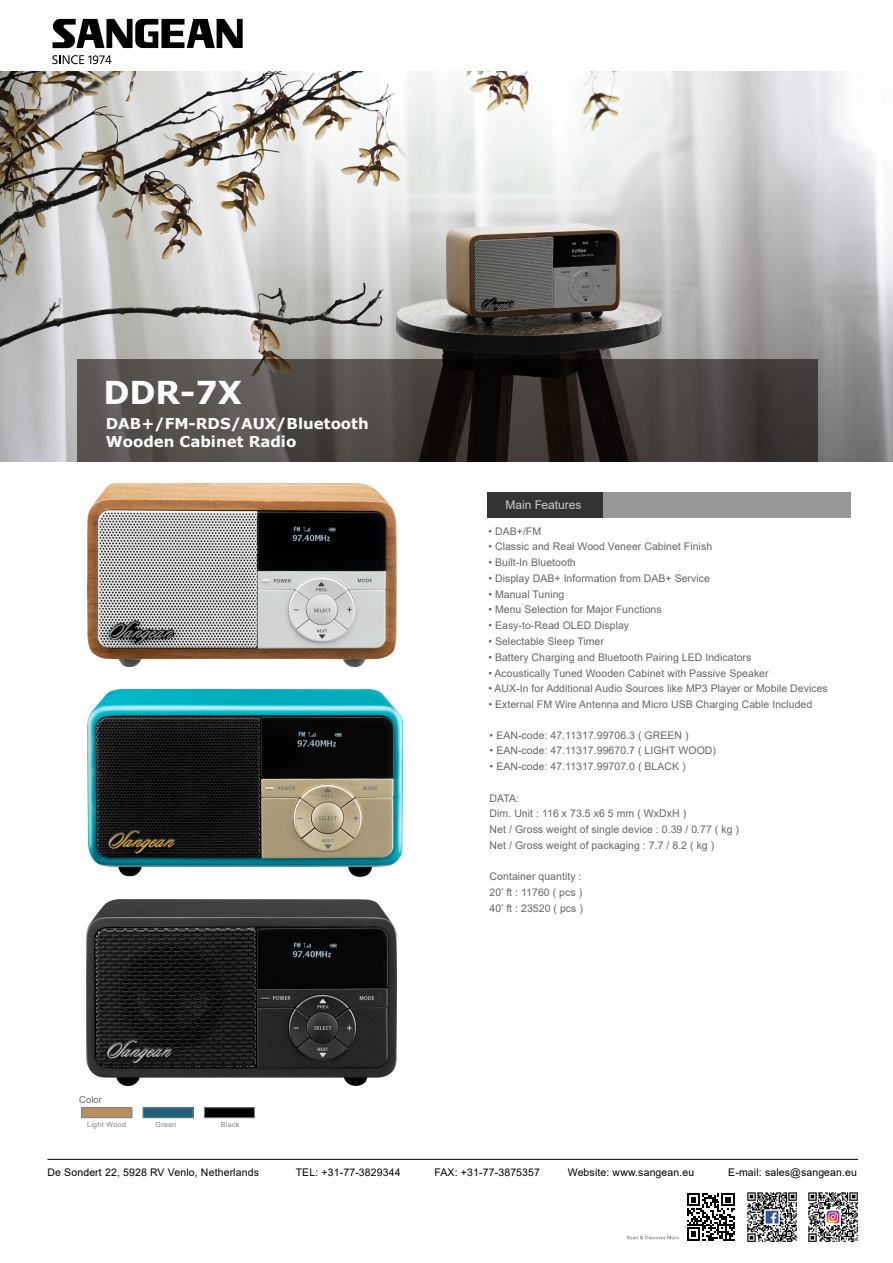
<style>
.page{position:relative;width:893px;height:1263px;background:#fff}
.page>*{position:absolute;margin:0;border:0;box-sizing:border-box;transform-origin:0 0}
.t1{font:700 31.5px "Verdana";color:#fff}
.t2{font:700 15px/18px "Verdana";color:#fff}
.t3{font:12px "Arial";color:#cbcbcb}
.t4{font:10.5px/15.8px "Arial";letter-spacing:.005em;color:#666}
.t5{font:10.5px "Arial";letter-spacing:.015em;color:#000}
.t6{font:9.45px "Arial";color:#666}
.t7{font:7.05px "Arial";letter-spacing:.05em;color:#7f7f7f}
</style>
<div class="page">
<hr style="left:47px;top:1159px;width:811px;height:1px;background:#000">
<div style="left:487px;top:492px;width:115px;height:25px;background:#333"></div>
<div style="left:604px;top:492px;width:247px;height:25px;background:#989898"></div>
<img style="left:0;top:72px;width:893px;height:389px">
<div style="left:143px;top:1108px;width:50px;height:10px;background:#20627b"></div>
<div style="left:143px;top:1107px;width:50px;height:11px;border:1px solid #7f7f7f"></div>
<div style="left:82px;top:1108px;width:50px;height:10px;background:#ba8d63"></div>
<div style="left:82px;top:1107px;width:50px;height:11px;border:1px solid #7f7f7f"></div>
<div style="left:204px;top:1108px;width:50px;height:10px;background:#000"></div>
<div style="left:204px;top:1107px;width:51px;height:11px;border:1px solid #7f7f7f"></div>
<svg style="left:77px;top:359px;width:741px;height:102px;background:#413c3a"></svg>
<img style="left:747px;top:1192px;width:50px;height:50px">
<img style="left:808px;top:1192px;width:50px;height:50px">
<svg style="left:627px;top:1236px;width:52px;height:3px"></svg>
<svg style="left:687px;top:1193px;width:48px;height:48px"></svg>
<svg style="left:52px;top:19px;width:191px;height:29px"></svg>
<svg style="left:52px;top:55px;width:60px;height:9px"></svg>
<img style="left:86px;top:899px;width:311px;height:186px">
<img style="left:87px;top:690px;width:315px;height:187px">
<img style="left:87px;top:484px;width:309px;height:183px">
<h1 class="t1" style="left:103px;top:370px;width:140px">DDR-7X</h1>
<h2 class="t2" style="left:106px;top:414px;width:264px">DAB+/FM-RDS/AUX/Bluetooth<br>Wooden Cabinet Radio</h2>
<p class="t6" style="left:79px;top:1093px;width:24px">Color</p>
<p class="t7" style="left:87px;top:1119px;width:40px">Light Wood</p>
<p class="t7" style="left:156px;top:1119px;width:23px">Green</p>
<p class="t7" style="left:221px;top:1119px;width:20px">Black</p>
<p class="t3" style="left:505px;top:496px;width:78px">Main Features</p>
<p class="t4" style="left:488px;top:523px;width:54px">• DAB+/FM</p>
<p class="t4" style="left:488px;top:539px;width:225px">• Classic and Real Wood Veneer Cabinet Finish</p>
<p class="t4" style="left:488px;top:555px;width:89px">• Built-In Bluetooth</p>
<p class="t4" style="left:488px;top:570px;width:223px">• Display DAB+ Information from DAB+ Service</p>
<p class="t4" style="left:488px;top:586px;width:78px">• Manual Tuning</p>
<p class="t4" style="left:488px;top:602px;width:175px">• Menu Selection for Major Functions</p>
<p class="t4" style="left:488px;top:618px;width:142px">• Easy-to-Read OLED Display</p>
<p class="t4" style="left:488px;top:633px;width:117px">• Selectable Sleep Timer</p>
<p class="t4" style="left:488px;top:649px;width:264px">• Battery Charging and Bluetooth Pairing LED Indicators</p>
<p class="t4" style="left:488px;top:665px;width:282px">• Acoustically Tuned Wooden Cabinet with Passive Speaker</p>
<p class="t4" style="left:488px;top:681px;width:341px">• AUX-In for Additional Audio Sources like MP3 Player or Mobile Devices</p>
<p class="t4" style="left:488px;top:696px;width:326px">• External FM Wire Antenna and Micro USB Charging Cable Included</p>
<p class="t4" style="left:490px;top:727px;width:200px">• EAN-code: 47.11317.99706.3 ( GREEN )</p>
<p class="t4" style="left:490px;top:743px;width:228px">• EAN-code: 47.11317.99670.7 ( LIGHT WOOD)</p>
<p class="t4" style="left:490px;top:758px;width:198px">• EAN-code: 47.11317.99707.0 ( BLACK )</p>
<p class="t4" style="left:490px;top:790px;width:251px">DATA:<br>Dim. Unit : 116 x 73.5 x6 5 mm ( WxDxH )<br>Net / Gross weight of single device : 0.39 / 0.77 ( kg )<br>Net / Gross weight of packaging : 7.7 / 8.2 ( kg )</p>
<p class="t4" style="left:490px;top:869px;width:95px">Container quantity :<br>20’ ft : 11760 ( pcs )<br>40’ ft : 23520 ( pcs )</p>
<p class="t5" style="left:47px;top:1165px;width:213px">De Sondert 22, 5928 RV Venlo, Netherlands</p>
<p class="t5" style="left:296px;top:1165px;width:106px">TEL: +31-77-3829344</p>
<p class="t5" style="left:434px;top:1165px;width:107px">FAX: +31-77-3875357</p>
<p class="t5" style="left:568px;top:1165px;width:128px">Website: www.sangean.eu</p>
<p class="t5" style="left:728px;top:1165px;width:130px">E-mail: sales@sangean.eu</p>
</div>
